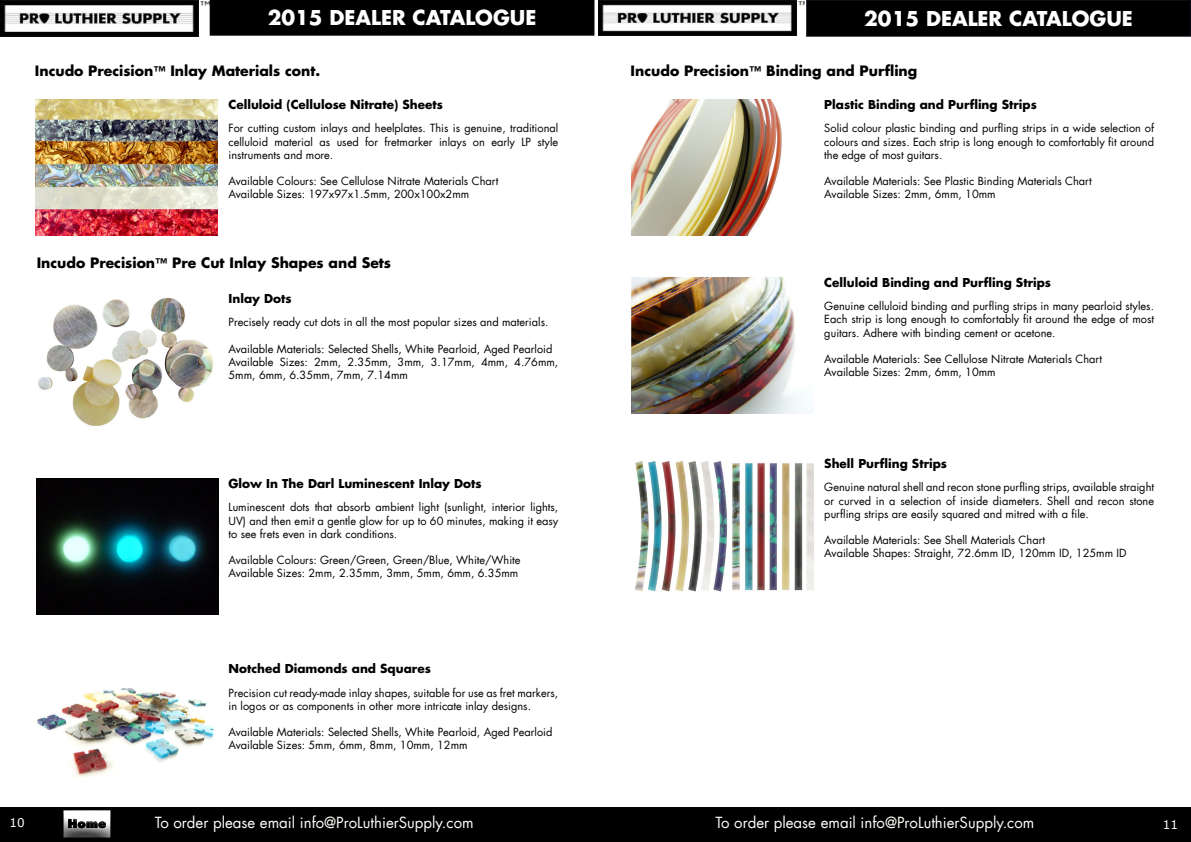
<style>
.page{position:relative;width:1191px;height:842px;background:#fff}
.page>*{position:absolute;margin:0;border:0;box-sizing:border-box;transform-origin:0 0}
.t1{font:700 20px "Futura LT";color:#fff}
.t2{font:15px "Futura LT";color:#fbfdf8}
.t3{font:700 14px "Futura LT";color:#000}
.t4{font:700 12px "Futura LT";color:#000}
.t5{font:12px "MS Reference Sans Serif";color:#fff}
.t6{font:11px/13.2px "Futura LT";color:#000}
.s1{font-size:13px}
</style>
<div class="page">
<div style="left:210px;top:0;width:384px;height:36px;background:#000"></div>
<img style="left:0;top:0;width:210px;height:36px">
<div style="left:806px;top:0;width:384px;height:36px;background:#000"></div>
<div style="left:806px;top:0;width:385px;height:37px;border:1px solid #0b0d17"></div>
<img style="left:599px;top:0;width:206px;height:36px">
<div style="left:0;top:807px;width:1191px;height:35px;background:#000"></div>
<div style="left:55px;top:804px;width:73px;height:28px;background:#fff;opacity:.75"></div>
<div style="left:55px;top:815px;width:73px;height:27px;background:#000;opacity:.75"></div>
<img style="left:631px;top:99px;width:151px;height:136px">
<img style="left:631px;top:277px;width:182px;height:136px">
<img style="left:635px;top:461px;width:179px;height:131px">
<img style="left:36px;top:99px;width:181px;height:136px">
<img style="left:38px;top:297px;width:175px;height:130px">
<img style="left:37px;top:478px;width:181px;height:136px">
<img style="left:37px;top:688px;width:177px;height:89px">
<h1 class="t1" style="left:268px;top:4px;width:270px">2015 DEALER CATALOGUE</h1>
<p class="t3" style="left:35px;top:61px;width:287px">Incudo Precision<span class="s1">™</span> Inlay Materials cont.</p>
<p class="t4" style="left:228px;top:97px;width:216px">Celluloid (Cellulose Nitrate) Sheets</p>
<p class="t6" style="left:228px;top:122px;width:331px;text-align:justify">For cutting custom inlays and heelplates. This is genuine, traditional celluloid material as used for fretmarker inlays on early LP style instruments and more.</p>
<p class="t6" style="left:228px;top:175px;width:271px">Available Colours: See Cellulose Nitrate Materials Chart<br>Available Sizes: 197x97x1.5mm, 200x100x2mm</p>
<p class="t3" style="left:37px;top:253px;width:356px">Incudo Precision<span class="s1">™</span> Pre Cut Inlay Shapes and Sets</p>
<p class="t4" style="left:228px;top:291px;width:65px">Inlay Dots</p>
<p class="t6" style="left:228px;top:316px;width:321px">Precisely ready cut dots in all the most popular sizes and materials.</p>
<p class="t6" style="left:228px;top:342px;width:331px">Available Materials: Selected Shells, White Pearloid, Aged Pearloid<br>Available Sizes: 2mm, 2.35mm, 3mm, 3.17mm, 4mm, 4.76mm,<br>5mm, 6mm, 6.35mm, 7mm, 7.14mm</p>
<p class="t4" style="left:228px;top:476px;width:255px">Glow In The Darl Luminescent Inlay Dots</p>
<p class="t6" style="left:228px;top:501px;width:331px;text-align:justify">Luminescent dots that absorb ambient light (sunlight, interior lights, UV) and then emit a gentle glow for up to 60 minutes, making it easy to see frets even in dark conditions.</p>
<p class="t6" style="left:228px;top:554px;width:293px">Available Colours: Green/Green, Green/Blue, White/White<br>Available Sizes: 2mm, 2.35mm, 3mm, 5mm, 6mm, 6.35mm</p>
<p class="t4" style="left:228px;top:661px;width:204px">Notched Diamonds and Squares</p>
<p class="t6" style="left:228px;top:686px;width:331px">Precision cut ready-made inlay shapes, suitable for use as fret markers, in logos or as components in other more intricate inlay designs.</p>
<p class="t6" style="left:228px;top:726px;width:325px">Available Materials: Selected Shells, White Pearloid, Aged Pearloid<br>Available Sizes: 5mm, 6mm, 8mm, 10mm, 12mm</p>
<p class="t5" style="left:9px;top:815px;width:17px">10</p>
<h2 class="t2" style="left:155px;top:813px;width:320px">To order please email info@ProLuthierSupply.com</h2>
<h1 class="t1" style="left:864px;top:5px;width:270px">2015 DEALER CATALOGUE</h1>
<p class="t3" style="left:630px;top:61px;width:288px">Incudo Precision<span class="s1">™</span> Binding and Purfling</p>
<p class="t4" style="left:824px;top:97px;width:214px">Plastic Binding and Purfling Strips</p>
<p class="t6" style="left:824px;top:122px;width:331px;text-align:justify">Solid colour plastic binding and purfling strips in a wide selection of colours and sizes. Each strip is long enough to comfortably fit around the edge of most guitars.</p>
<p class="t6" style="left:824px;top:175px;width:269px">Available Materials: See Plastic Binding Materials Chart<br>Available Sizes: 2mm, 6mm, 10mm</p>
<p class="t4" style="left:824px;top:275px;width:228px">Celluloid Binding and Purfling Strips</p>
<p class="t6" style="left:824px;top:300px;width:331px;text-align:justify">Genuine celluloid binding and purfling strips in many pearloid styles.<br>Each strip is long enough to comfortably fit around the edge of most guitars. Adhere with binding cement or acetone.</p>
<p class="t6" style="left:824px;top:353px;width:279px">Available Materials: See Cellulose Nitrate Materials Chart<br>Available Sizes: 2mm, 6mm, 10mm</p>
<p class="t4" style="left:824px;top:456px;width:124px">Shell Purfling Strips</p>
<p class="t6" style="left:824px;top:481px;width:331px;text-align:justify">Genuine natural shell and recon stone purfling strips, available straight or curved in a selection of inside diameters. Shell and recon stone purfling strips are easily squared and mitred with a file.</p>
<p class="t6" style="left:824px;top:534px;width:304px">Available Materials: See Shell Materials Chart<br>Available Shapes: Straight, 72.6mm ID, 120mm ID, 125mm ID</p>
<h2 class="t2" style="left:715px;top:813px;width:320px">To order please email info@ProLuthierSupply.com</h2>
<p class="t5" style="left:1163px;top:817px;width:17px">11</p>
</div>
